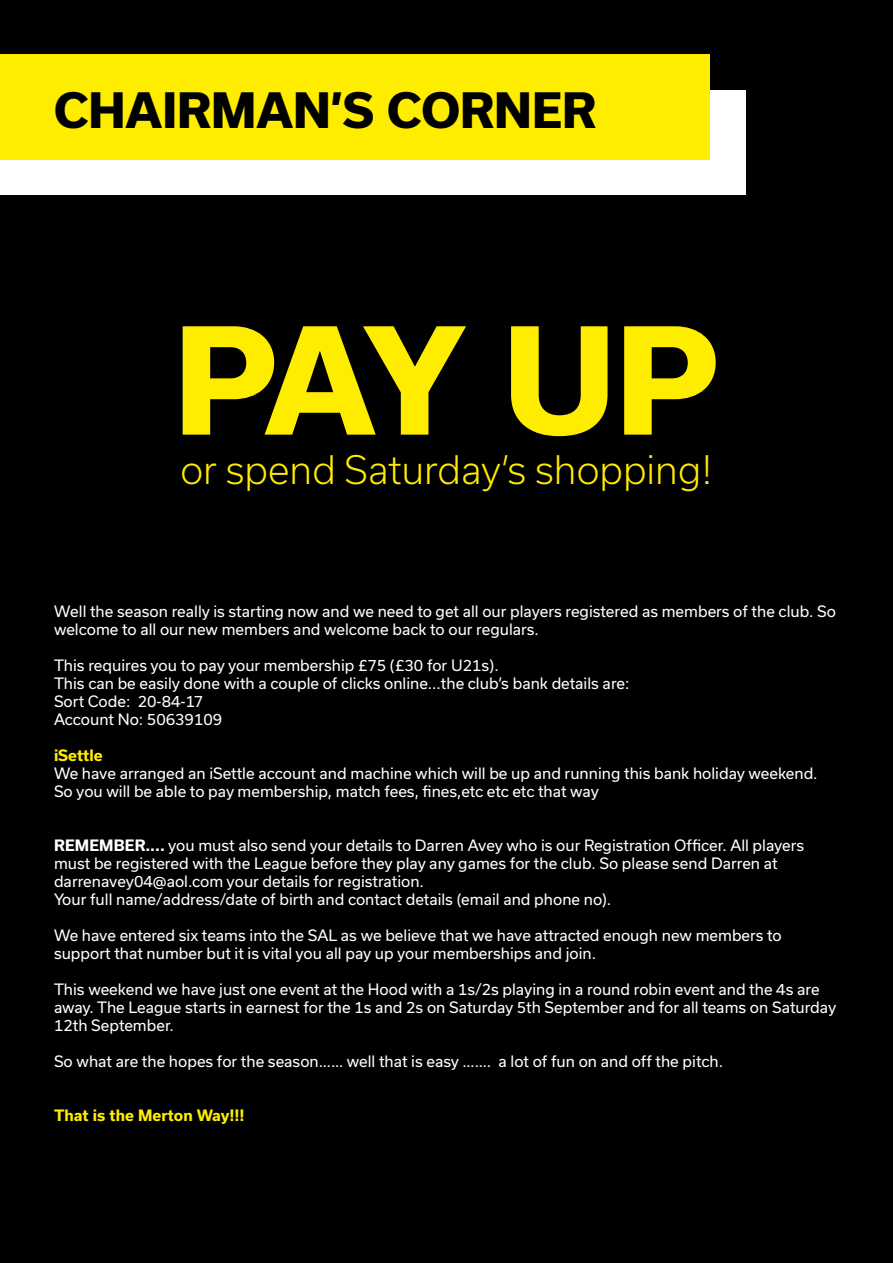
<style>
.page{position:relative;width:893px;height:1263px;background:#000}
.page>*{position:absolute;margin:0;border:0;box-sizing:border-box;transform-origin:0 0}
.t1{font:800 141px "Usual";color:#ffed00}
.t2{font:800 46.5px "Usual";color:#000}
.t3{font:300 37.5px "Usual";color:#ffed00}
.t4{font:15px/18px "Usual";color:#fff}
.t5{font:700 15px "Usual";color:#ffed00}
.s1{font-weight:700}
</style>
<div class="page">
<div style="left:0;top:90px;width:745px;height:105px;background:#fff"></div>
<div style="left:0;top:54px;width:709px;height:106px;background:#ffed00"></div>
<h2 class="t2" style="left:54px;top:84px;width:544px">CHAIRMAN’S CORNER</h2>
<h1 class="t1" style="left:174px;top:300px;width:546px">PAY UP</h1>
<h3 class="t3" style="left:181px;top:448px;width:533px">or spend Saturday’s shopping!</h3>
<p class="t4" style="left:54px;top:603px;width:783px">Well the season really is starting now and we need to get all our players registered as members of the club. So welcome to all our new members and welcome back to our regulars.</p>
<p class="t4" style="left:54px;top:657px;width:577px">This requires you to pay your membership £75 (£30 for U21s).<br>This can be easily done with a couple of clicks online...the club’s bank details are:<br>Sort Code: 20-84-17<br>Account No: 50639109</p>
<p class="t5" style="left:54px;top:747px;width:50px">iSettle</p>
<p class="t4" style="left:54px;top:765px;width:765px">We have arranged an iSettle account and machine which will be up and running this bank holiday weekend.<br>So you will be able to pay membership, match fees, fines,etc etc etc that way</p>
<p class="t4" style="left:54px;top:837px;width:752px"><span class="s1">REMEMBER....</span> you must also send your details to Darren Avey who is our Registration Officer. All players must be registered with the League before they play any games for the club. So please send Darren at darrenavey04@aol.com your details for registration.<br>Your full name/address/date of birth and contact details (email and phone no).</p>
<p class="t4" style="left:54px;top:927px;width:729px">We have entered six teams into the SAL as we believe that we have attracted enough new members to support that number but it is vital you all pay up your memberships and join.</p>
<p class="t4" style="left:54px;top:981px;width:784px">This weekend we have just one event at the Hood with a 1s/2s playing in a round robin event and the 4s are away. The League starts in earnest for the 1s and 2s on Saturday 5th September and for all teams on Saturday<br>12th September.</p>
<p class="t4" style="left:54px;top:1053px;width:670px">So what are the hopes for the season…… well that is easy ……. a lot of fun on and off the pitch.</p>
<p class="t5" style="left:54px;top:1107px;width:192px">That is the Merton Way!!!</p>
</div>
